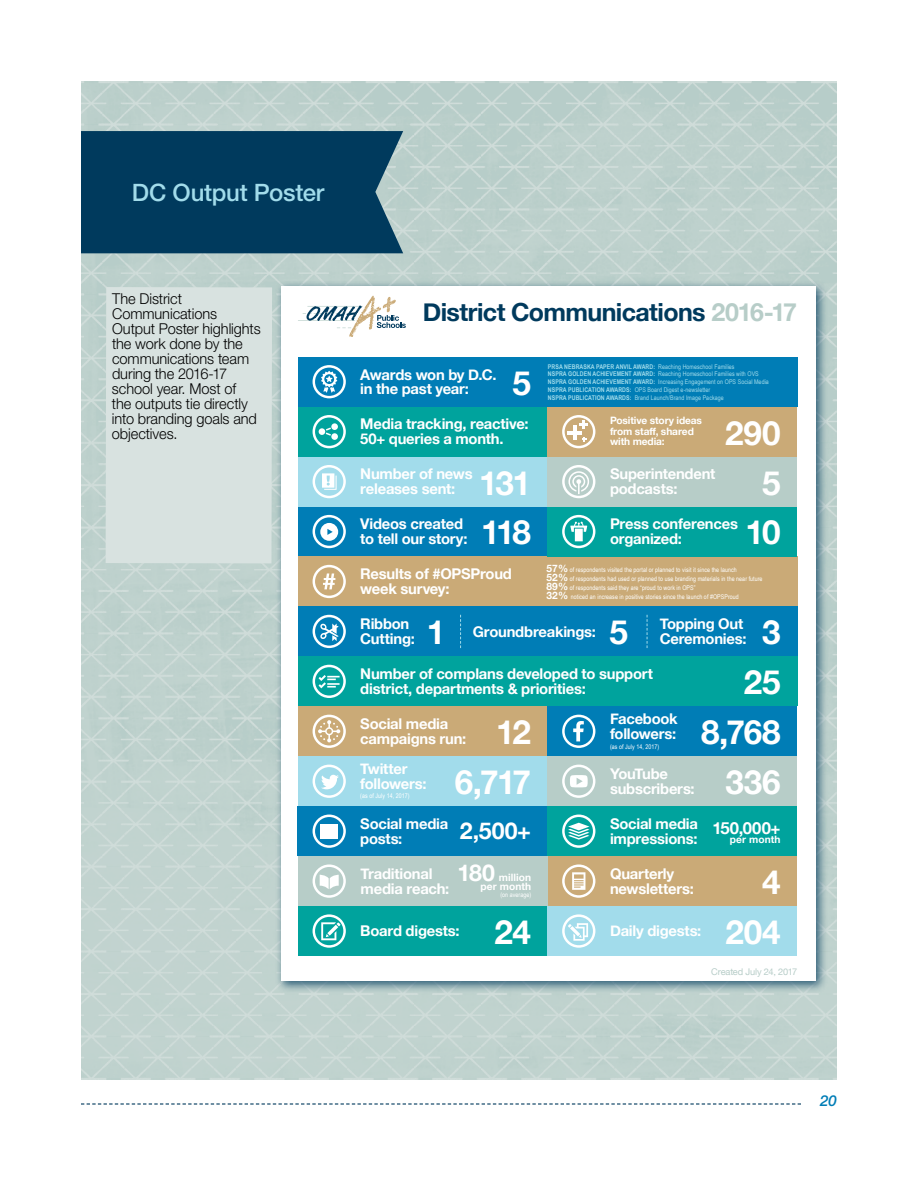
<style>
.page{position:relative;width:918px;height:1188px;background:#fff}
.page>*{position:absolute;margin:0;border:0;box-sizing:border-box;transform-origin:0 0}
.t1{font:700 33.3px/49.9px "Helvetica Neue";letter-spacing:-.03em;color:#fff;text-align:right}
.t2{font:700 24.9px "Helvetica Neue";letter-spacing:-.025em;color:#003a5d}
.t3{font:500 24px "Helvetica Neue LT Std";letter-spacing:-.01em;color:#a2dceb}
.t4{font:700 23.1px "Helvetica Neue";color:#fff}
.t5{font:700 16.65px "Helvetica Neue";color:#fff}
.t6{font:300 15px/15px "Helvetica Neue LT Std";letter-spacing:-.005em;color:#000}
.t7{font:italic 500 15px "Helvetica Neue LT Std";color:#007db6}
.t8{font:700 14.85px/14.9px "Helvetica Neue";letter-spacing:-.015em;color:#fff}
.t9{font:700 10.2px/10.2px "Helvetica Neue";letter-spacing:-.005em;color:#fff}
.t10{font:9.3px "Helvetica Neue";letter-spacing:-.015em;color:#b7cdc8}
.t11{font:6.45px/9.3px "Arial Narrow";letter-spacing:.01em;color:#fff}
.t12{font:6.45px/7.8px "Arial Narrow";letter-spacing:.01em;color:#a2dceb}
.s1{color:#b7cdc8}
.s2{font-weight:700}
.s3{font-family:"Helvetica Neue";font-weight:700;font-size:10.2px}
</style>
<div class="page">
<img style="left:81px;top:81px;width:756px;height:999px">
<svg style="left:81px;top:1103px;width:720px;height:2px"></svg>
<div style="left:81px;top:131px;width:322px;height:122px;background:#003a5d"></div>
<div style="left:106px;top:287px;width:166px;height:276px;background:#d8e2e0"></div>
<div style="left:275px;top:280px;width:553px;height:713px;background:#003a5d;opacity:.75"></div>
<div style="left:281px;top:286px;width:535px;height:695px;background:#fff"></div>
<div style="left:298px;top:357px;width:499px;height:50px;background:#007db6"></div>
<div style="left:298px;top:407px;width:250px;height:50px;background:#00a39d"></div>
<div style="left:298px;top:457px;width:250px;height:50px;background:#a2dceb"></div>
<div style="left:298px;top:507px;width:250px;height:50px;background:#007db6"></div>
<div style="left:298px;top:706px;width:250px;height:50px;background:#caaa77"></div>
<div style="left:298px;top:806px;width:250px;height:50px;background:#007db6"></div>
<div style="left:548px;top:806px;width:249px;height:50px;background:#00a39d"></div>
<div style="left:298px;top:906px;width:250px;height:50px;background:#00a39d"></div>
<div style="left:548px;top:856px;width:249px;height:50px;background:#caaa77"></div>
<div style="left:298px;top:756px;width:250px;height:50px;background:#a2dceb"></div>
<div style="left:298px;top:656px;width:499px;height:50px;background:#00a39d"></div>
<div style="left:298px;top:606px;width:499px;height:50px;background:#007db6"></div>
<div style="left:298px;top:557px;width:499px;height:49px;background:#caaa77"></div>
<div style="left:548px;top:407px;width:249px;height:50px;background:#caaa77"></div>
<div style="left:548px;top:457px;width:249px;height:50px;background:#b7cdc8"></div>
<div style="left:548px;top:507px;width:249px;height:50px;background:#00a39d"></div>
<div style="left:548px;top:906px;width:249px;height:50px;background:#a2dceb"></div>
<div style="left:298px;top:856px;width:250px;height:50px;background:#b7cdc8"></div>
<div style="left:548px;top:706px;width:249px;height:50px;background:#007db6"></div>
<div style="left:548px;top:756px;width:249px;height:50px;background:#b7cdc8"></div>
<svg style="left:298px;top:296px;width:108px;height:41px"></svg>
<svg style="left:313px;top:415px;width:33px;height:33px"></svg>
<svg style="left:313px;top:365px;width:33px;height:33px"></svg>
<svg style="left:562px;top:415px;width:33px;height:33px"></svg>
<svg style="left:313px;top:465px;width:33px;height:33px"></svg>
<svg style="left:562px;top:465px;width:33px;height:33px"></svg>
<svg style="left:313px;top:515px;width:33px;height:33px"></svg>
<svg style="left:562px;top:515px;width:33px;height:33px"></svg>
<svg style="left:313px;top:615px;width:33px;height:33px"></svg>
<svg style="left:313px;top:665px;width:33px;height:33px"></svg>
<svg style="left:313px;top:715px;width:33px;height:33px"></svg>
<svg style="left:562px;top:715px;width:33px;height:33px"></svg>
<svg style="left:313px;top:765px;width:33px;height:33px"></svg>
<svg style="left:562px;top:765px;width:33px;height:33px"></svg>
<svg style="left:562px;top:815px;width:33px;height:33px"></svg>
<svg style="left:313px;top:815px;width:33px;height:33px"></svg>
<svg style="left:313px;top:864px;width:33px;height:34px"></svg>
<svg style="left:562px;top:864px;width:33px;height:34px"></svg>
<svg style="left:313px;top:914px;width:33px;height:34px"></svg>
<svg style="left:562px;top:914px;width:33px;height:34px"></svg>
<svg style="left:460px;top:615px;width:1px;height:33px"></svg>
<svg style="left:647px;top:615px;width:1px;height:33px"></svg>
<svg style="left:313px;top:565px;width:33px;height:33px"></svg>
<h3 class="t3" style="left:132px;top:178px;width:194px">DC Output Poster</h3>
<p class="t6" style="left:112px;top:291px;width:150px">The District<br>Communications<br>Output Poster highlights the work done by the communications team during the 2016-17 school year. Most of<br>the outputs tie directly into branding goals and objectives.</p>
<h2 class="t2" style="left:423px;top:292px;width:376px">District Communications <span class="s1">2016-17</span></h2>
<p class="t8" style="left:360px;top:367px;width:138px">Awards won by D.C. in the past year:</p>
<h1 class="t1" style="left:512px;top:359px;width:20px">5</h1>
<p class="t8" style="left:360px;top:417px;width:170px">Media tracking, reactive:<br>50+ queries a month.</p>
<p class="t8" style="left:360px;top:467px;width:114px">Number of news releases sent:</p>
<p class="t8" style="left:360px;top:517px;width:109px">Videos created to tell our story:</p>
<h1 class="t1" style="left:479px;top:459px;width:53px;text-align:left">131<br>118</h1>
<p class="t8" style="left:360px;top:567px;width:153px">Results of #OPSProud week survey:</p>
<p class="t12" style="left:548px;top:362px;width:222px"><span class="s2">PRSA NEBRASKA PAPER ANVIL AWARD:</span> Reaching Homeschool Families<br><span class="s2">NSPRA GOLDEN ACHIEVEMENT AWARD:</span> Reaching Homeschool Families with OVS <span class="s2">NSPRA GOLDEN ACHIEVEMENT AWARD:</span> Increasing Engagement on OPS Social Media <span class="s2">NSPRA PUBLICATION AWARDS:</span> OPS Board Digest e-newsletter<br><span class="s2">NSPRA PUBLICATION AWARDS:</span> Brand Launch/Brand Image Package</p>
<p class="t9" style="left:610px;top:416px;width:94px">Positive story ideas from staff, shared with media:</p>
<p class="t8" style="left:610px;top:467px;width:107px">Superintendent podcasts:</p>
<p class="t8" style="left:610px;top:517px;width:129px">Press conferences organized:</p>
<h1 class="t1" style="left:725px;top:409px;width:57px">290<br>5</h1>
<h1 class="t1" style="left:746px;top:508px;width:37px">10</h1>
<p class="t11" style="left:547px;top:564px;width:218px"><span class="s3">57%</span> of respondents visited the portal or planned to visit it since the launch<br><span class="s3">52%</span> of respondents had used or planned to use branding materials in the near future <span class="s3">89%</span> of respondents said they are “proud to work in OPS”<br><span class="s3">32%</span> noticed an increase in positive stories since the launch of #OPSProud</p>
<p class="t8" style="left:360px;top:617px;width:56px">Ribbon<br>Cutting:</p>
<p class="t8" style="left:660px;top:617px;width:88px">Topping Out<br>Ceremonies:</p>
<h1 class="t1" style="left:427px;top:608px;width:20px">1</h1>
<p class="t8" style="left:473px;top:624px;width:125px">Groundbreakings:</p>
<h1 class="t1" style="left:609px;top:608px;width:20px">5</h1>
<h1 class="t1" style="left:762px;top:608px;width:20px">3</h1>
<p class="t8" style="left:360px;top:667px;width:294px">Number of complans developed to support district, departments &amp; priorities:</p>
<h1 class="t1" style="left:744px;top:658px;width:38px">25</h1>
<p class="t8" style="left:360px;top:717px;width:107px">Social media campaigns run:</p>
<h1 class="t1" style="left:496px;top:708px;width:36px">12</h1>
<p class="t8" style="left:360px;top:762px;width:68px">Twitter followers:</p>
<p class="t11" style="left:360px;top:791px;width:51px">(as of July 14, 2017)</p>
<h1 class="t1" style="left:455px;top:758px;width:78px">6,717</h1>
<p class="t8" style="left:610px;top:712px;width:69px">Facebook followers:</p>
<p class="t11" style="left:610px;top:741px;width:51px">(as of July 14, 2017)</p>
<p class="t8" style="left:610px;top:767px;width:86px">YouTube subscribers:</p>
<h1 class="t1" style="left:701px;top:708px;width:81px">8,768<br>336</h1>
<p class="t8" style="left:360px;top:817px;width:89px">Social media posts:</p>
<p class="t8" style="left:610px;top:817px;width:89px">Social media impressions:</p>
<h3 class="t4" style="left:460px;top:813px;width:73px">2,500+</h3>
<p class="t5" style="left:712px;top:815px;width:70px">150,000+</p>
<p class="t9" style="left:730px;top:835px;width:52px">per month</p>
<p class="t8" style="left:361px;top:867px;width:90px">Traditional media reach:</p>
<h3 class="t4" style="left:458px;top:854px;width:39px">180</h3>
<p class="t9" style="left:481px;top:873px;width:52px;line-height:9.3px;text-align:right">million per month</p>
<p class="t11" style="left:500px;top:890px;width:32px">(on average)</p>
<p class="t8" style="left:610px;top:867px;width:85px">Quarterly newsletters:</p>
<h1 class="t1" style="left:762px;top:858px;width:20px">4</h1>
<p class="t8" style="left:360px;top:924px;width:101px">Board digests:</p>
<h1 class="t1" style="left:495px;top:908px;width:38px">24</h1>
<p class="t8" style="left:610px;top:924px;width:93px">Daily digests:</p>
<h1 class="t1" style="left:726px;top:908px;width:57px">204</h1>
<p class="t10" style="left:711px;top:965px;width:88px">Created July 24, 2017</p>
<p class="t7" style="left:820px;top:1092px;width:18px">20</p>
</div>
